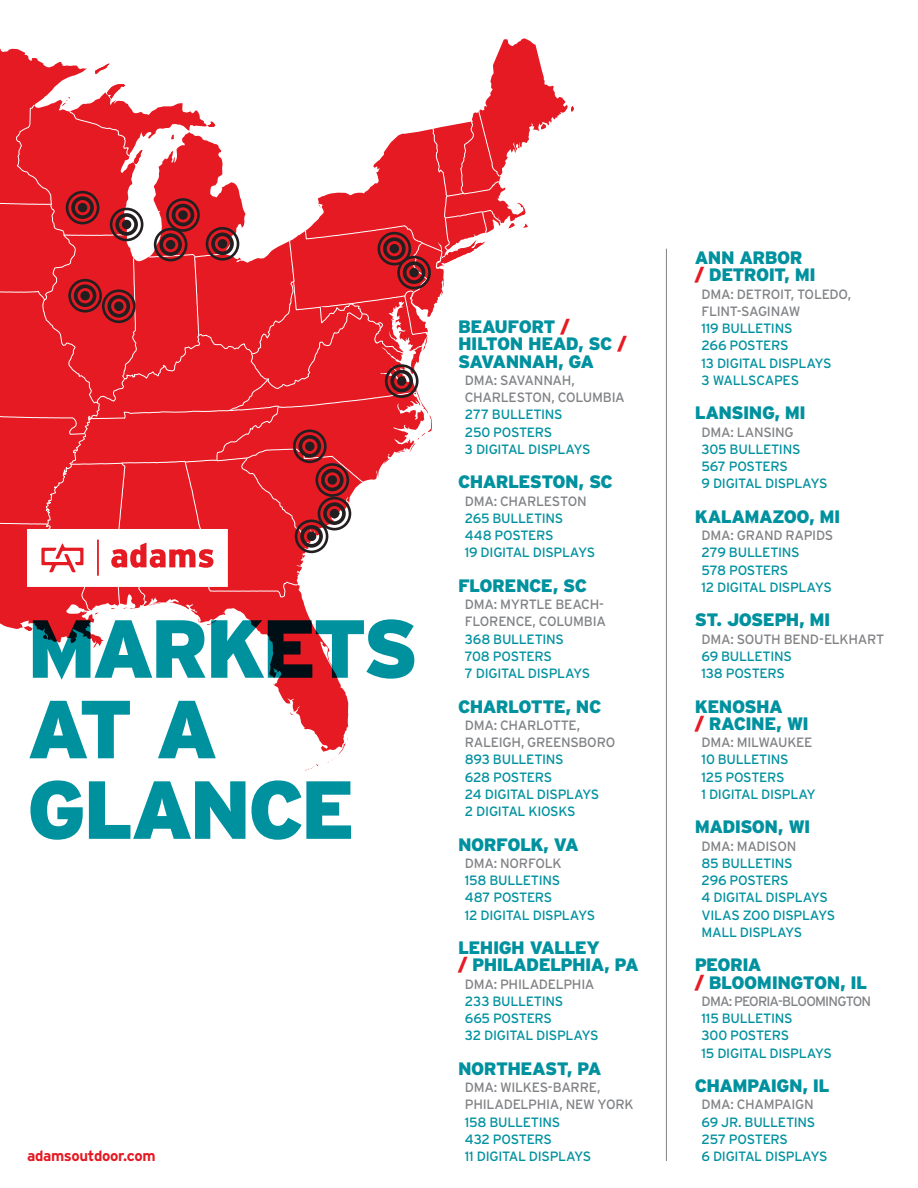
<style>
.page{position:relative;width:918px;height:1188px;background:#fff}
.page>*{position:absolute;margin:0;border:0;box-sizing:border-box;transform-origin:0 0}
.t1{font:900 82.2px/80.6px "Interstate";letter-spacing:-.05em;color:#00919f}
.t2{font:900 18px/17.2px "Interstate";letter-spacing:-.035em;color:#00919f}
.t3{font:700 15px "Interstate";letter-spacing:-.02em;color:#e51a23}
.t4{font:13.5px/17.2px "Interstate";letter-spacing:-.025em;color:#00919f}
.t5{font:13.5px/17.2px "Interstate";letter-spacing:-.025em;color:#808285}
.t6{font:13.5px "Interstate";letter-spacing:-.06em;color:#808285}
.s1{color:#e51a23}
</style>
<div class="page">
<svg style="left:0;top:38px;width:574px;height:733px"></svg>
<div style="left:307px;top:532px;width:9px;height:9px;background:#231f20;border-radius:50%"></div>
<hr style="left:666px;top:249px;width:1px;height:912px;background:#808285">
<h1 class="t1" style="left:27px;top:608px;width:393px">MARKETS<br>AT A<br>GLANCE</h1>
<p class="t3" style="left:27px;top:1147px;width:130px">adamsoutdoor.com</p>
<h2 class="t2" style="left:458px;top:318px;width:170px">BEAUFORT <span class="s1">/<br></span>HILTON HEAD, SC <span class="s1">/<br></span>SAVANNAH, GA</h2>
<p class="t5" style="left:465px;top:371px;width:162px">DMA: SAVANNAH,<br>CHARLESTON, COLUMBIA</p>
<p class="t4" style="left:465px;top:406px;width:127px">277 BULLETINS<br>250 POSTERS<br>3 DIGITAL DISPLAYS</p>
<h2 class="t2" style="left:458px;top:473px;width:156px">CHARLESTON, SC</h2>
<p class="t5" style="left:465px;top:492px;width:123px">DMA: CHARLESTON</p>
<p class="t4" style="left:465px;top:509px;width:132px">265 BULLETINS<br>448 POSTERS<br>19 DIGITAL DISPLAYS</p>
<h2 class="t2" style="left:458px;top:577px;width:130px">FLORENCE, SC</h2>
<p class="t5" style="left:465px;top:596px;width:143px">DMA: MYRTLE BEACH-<br>FLORENCE, COLUMBIA</p>
<p class="t4" style="left:465px;top:630px;width:127px">368 BULLETINS<br>708 POSTERS<br>7 DIGITAL DISPLAYS</p>
<h2 class="t2" style="left:458px;top:697px;width:145px">CHARLOTTE, NC</h2>
<p class="t5" style="left:465px;top:716px;width:152px">DMA: CHARLOTTE,<br>RALEIGH, GREENSBORO</p>
<p class="t4" style="left:465px;top:751px;width:136px">893 BULLETINS<br>628 POSTERS<br>24 DIGITAL DISPLAYS<br>2 DIGITAL KIOSKS</p>
<h2 class="t2" style="left:458px;top:835px;width:122px">NORFOLK, VA</h2>
<p class="t5" style="left:465px;top:854px;width:98px">DMA: NORFOLK</p>
<p class="t4" style="left:465px;top:872px;width:132px">158 BULLETINS<br>487 POSTERS<br>12 DIGITAL DISPLAYS</p>
<h2 class="t2" style="left:458px;top:939px;width:182px">LEHIGH VALLEY<br><span class="s1">/</span> PHILADELPHIA, PA</h2>
<p class="t5" style="left:465px;top:975px;width:131px">DMA: PHILADELPHIA</p>
<p class="t4" style="left:465px;top:992px;width:135px">233 BULLETINS<br>665 POSTERS<br>32 DIGITAL DISPLAYS</p>
<h2 class="t2" style="left:458px;top:1060px;width:145px">NORTHEAST, PA</h2>
<p class="t5" style="left:465px;top:1079px;width:170px">DMA: WILKES-BARRE,<br>PHILADELPHIA, NEW YORK</p>
<p class="t4" style="left:465px;top:1113px;width:128px">158 BULLETINS<br>432 POSTERS<br>11 DIGITAL DISPLAYS</p>
<h2 class="t2" style="left:695px;top:249px;width:122px">ANN ARBOR <span class="s1">/</span> DETROIT, MI</h2>
<p class="t5" style="left:702px;top:285px;width:151px">DMA: DETROIT, TOLEDO,<br>FLINT-SAGINAW</p>
<p class="t4" style="left:702px;top:320px;width:132px">119 BULLETINS<br>266 POSTERS<br>13 DIGITAL DISPLAYS<br>3 WALLSCAPES</p>
<h2 class="t2" style="left:695px;top:404px;width:113px">LANSING, MI</h2>
<p class="t5" style="left:702px;top:423px;width:94px">DMA: LANSING</p>
<p class="t4" style="left:702px;top:440px;width:127px">305 BULLETINS<br>567 POSTERS<br>9 DIGITAL DISPLAYS</p>
<h2 class="t2" style="left:695px;top:508px;width:147px">KALAMAZOO, MI</h2>
<p class="t5" style="left:702px;top:527px;width:133px">DMA: GRAND RAPIDS</p>
<p class="t4" style="left:702px;top:544px;width:132px">279 BULLETINS<br>578 POSTERS<br>12 DIGITAL DISPLAYS</p>
<h2 class="t2" style="left:695px;top:611px;width:137px">ST. JOSEPH, MI</h2>
<p class="t5" style="left:702px;top:630px;width:184px">DMA: SOUTH BEND-ELKHART</p>
<p class="t4" style="left:702px;top:647px;width:92px">69 BULLETINS<br>138 POSTERS</p>
<h2 class="t2" style="left:695px;top:697px;width:116px">KENOSHA<br><span class="s1">/</span> RACINE, WI</h2>
<p class="t5" style="left:702px;top:734px;width:112px">DMA: MILWAUKEE</p>
<p class="t4" style="left:702px;top:751px;width:116px">10 BULLETINS<br>125 POSTERS<br>1 DIGITAL DISPLAY</p>
<h2 class="t2" style="left:695px;top:818px;width:117px">MADISON, WI</h2>
<p class="t5" style="left:702px;top:837px;width:96px">DMA: MADISON</p>
<p class="t4" style="left:702px;top:854px;width:135px">85 BULLETINS<br>296 POSTERS<br>4 DIGITAL DISPLAYS<br>VILAS ZOO DISPLAYS<br>MALL DISPLAYS</p>
<h2 class="t2" style="left:695px;top:956px;width:174px">PEORIA<br><span class="s1">/</span> BLOOMINGTON, IL</h2>
<p class="t6" style="left:702px;top:993px;width:171px">DMA: PEORIA-BLOOMINGTON</p>
<p class="t4" style="left:702px;top:1010px;width:132px">115 BULLETINS<br>300 POSTERS<br>15 DIGITAL DISPLAYS</p>
<h2 class="t2" style="left:695px;top:1077px;width:136px">CHAMPAIGN, IL</h2>
<p class="t5" style="left:702px;top:1096px;width:114px">DMA: CHAMPAIGN</p>
<p class="t4" style="left:702px;top:1113px;width:127px">69 JR. BULLETINS<br>257 POSTERS<br>6 DIGITAL DISPLAYS</p>
</div>
